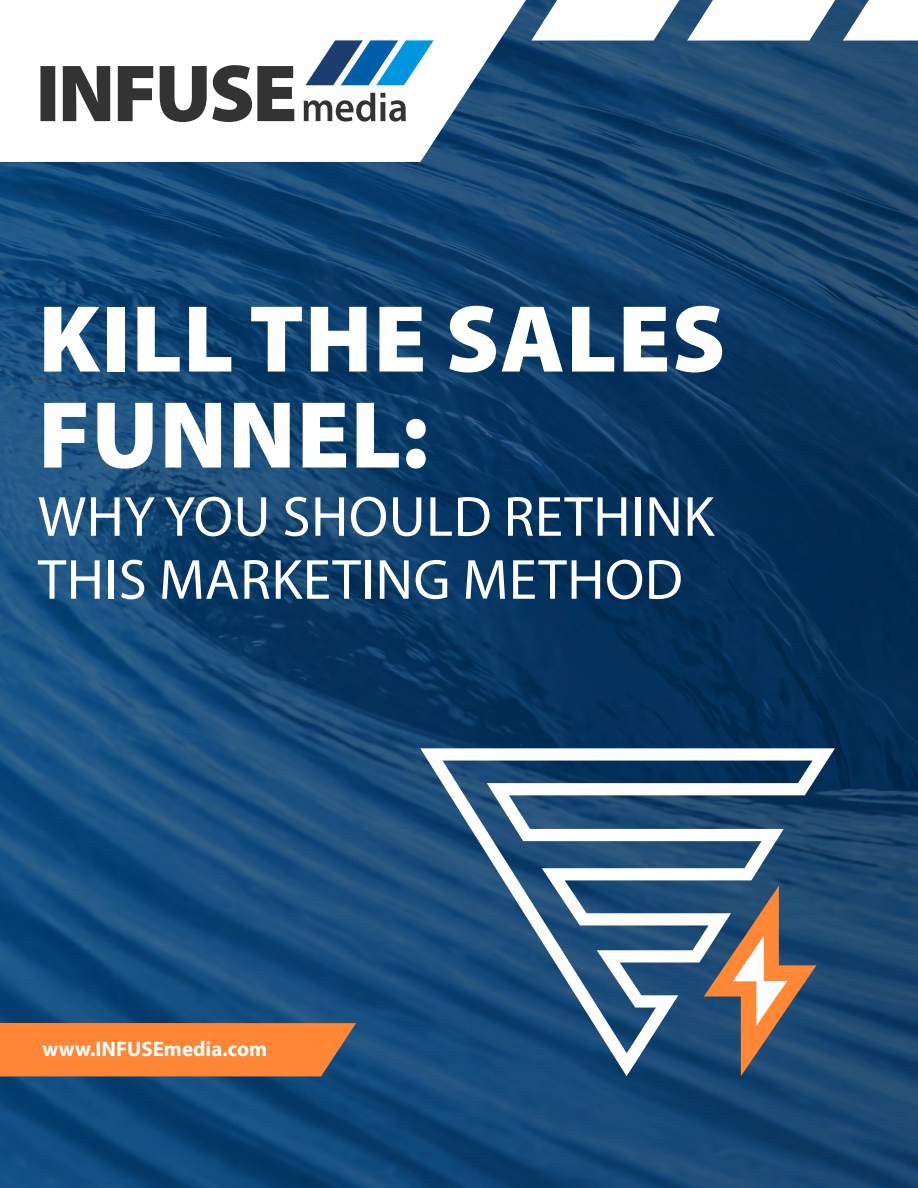
<style>
.page{position:relative;width:918px;height:1188px;background:#fff}
.page>*{position:absolute;margin:0;border:0;box-sizing:border-box;transform-origin:0 0}
.t1{font:900 96px/96px "Myriad Pro";letter-spacing:.01em;color:#fff}
.t2{font:57px/63px "Myriad Pro";letter-spacing:.01em;color:#fff}
.t3{font:700 21px "Myriad Pro";color:#fff}
</style>
<div class="page">
<img style="left:0;top:0;width:918px;height:1188px">
<svg style="left:531px;top:0;width:148px;height:41px"></svg>
<svg style="left:687px;top:0;width:148px;height:41px"></svg>
<svg style="left:843px;top:0;width:75px;height:41px"></svg>
<div style="left:0;top:1023px;width:356px;height:53px;background:#fe8636"></div>
<svg style="left:0;top:0;width:526px;height:162px"></svg>
<svg style="left:40px;top:66px;width:15px;height:55px"></svg>
<svg style="left:63px;top:66px;width:47px;height:55px"></svg>
<svg style="left:118px;top:66px;width:35px;height:55px"></svg>
<svg style="left:160px;top:65px;width:134px;height:57px"></svg>
<svg style="left:304px;top:93px;width:102px;height:29px"></svg>
<svg style="left:305px;top:40px;width:129px;height:45px"></svg>
<svg style="left:420px;top:748px;width:415px;height:328px"></svg>
<h1 class="t1" style="left:38px;top:287px;width:689px">KILL THE SALES<br>FUNNEL:</h1>
<p class="t2" style="left:38px;top:484px;width:678px">WHY YOU SHOULD RETHINK<br>THIS MARKETING METHOD</p>
<p class="t3" style="left:42px;top:1035px;width:226px">www.INFUSEmedia.com</p>
</div>
